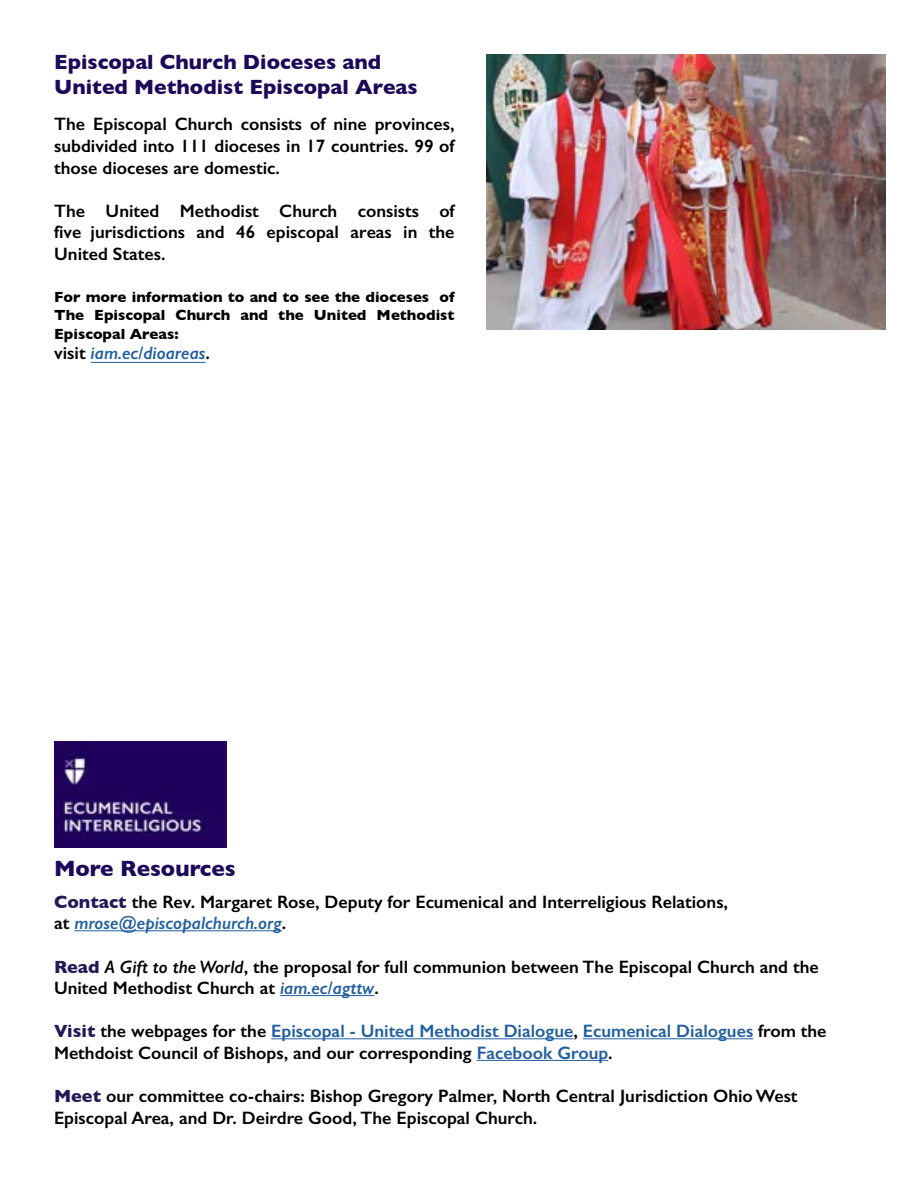
<style>
.page{position:relative;width:918px;height:1188px;background:#fff}
.page>*{position:absolute;margin:0;border:0;box-sizing:border-box;transform-origin:0 0}
.t1{font:700 22.5px "Gill Sans";color:#1c0959}
.t2{font:700 21px/25.2px "Gill Sans";color:#1c0959}
.t3{font:600 18px/21.6px "Gill Sans";color:#000}
.t4{font:italic 600 18px "Gill Sans";color:#215e9e}
.t5{font:700 15px/18.6px "Gill Sans";color:#000;text-align:justify}
.s1{font-style:normal;color:#000}
.s2{font-weight:700;color:#201b57}
.s3{font-style:italic;color:#215e9e}
.s4{font-style:italic}
.s5{color:#215e9e}
</style>
<div class="page">
<img style="left:54px;top:741px;width:173px;height:107px">
<hr style="left:91px;top:362px;width:115px;height:1px;background:#215e9e">
<hr style="left:74px;top:930px;width:208px;height:1px;background:#215e9e">
<hr style="left:280px;top:995px;width:94px;height:1px;background:#215e9e">
<hr style="left:271px;top:1038px;width:302px;height:1px;background:#215e9e">
<hr style="left:583px;top:1038px;width:170px;height:1px;background:#215e9e">
<hr style="left:477px;top:1060px;width:131px;height:1px;background:#215e9e">
<img style="left:486px;top:54px;width:400px;height:275px">
<p class="t2" style="left:54px;top:48px;width:365px">Episcopal Church Dioceses and<br>United Methodist Episcopal Areas</p>
<p class="t3" style="left:54px;top:113px;width:402px;text-align:justify">The Episcopal Church consists of nine provinces, subdivided into 111 dioceses in 17 countries. 99 of those dioceses are domestic.</p>
<p class="t3" style="left:54px;top:200px;width:402px;text-align:justify">The United Methodist Church consists of five jurisdictions and 46 episcopal areas in the United States.</p>
<p class="t5" style="left:54px;top:287px;width:402px">For more information to and to see the dioceses of The Episcopal Church and the United Methodist Episcopal Areas:</p>
<p class="t4" style="left:54px;top:342px;width:157px"><span class="s1">visit</span> iam.ec/dioareas<span class="s1">.</span></p>
<p class="t1" style="left:54px;top:851px;width:183px">More Resources</p>
<p class="t3" style="left:54px;top:891px;width:676px"><span class="s2">Contact</span> the Rev. Margaret Rose, Deputy for Ecumenical and Interreligious Relations, at <span class="s3">mrose@episcopalchurch.org</span>.</p>
<p class="t3" style="left:54px;top:956px;width:766px"><span class="s2">Read</span> <span class="s4">A Gift to the World</span>, the proposal for full communion between The Episcopal Church and the<br>United Methodist Church at <span class="s3">iam.ec/agttw</span>.</p>
<p class="t3" style="left:54px;top:1020px;width:774px"><span class="s2">Visit</span> the webpages for the <span class="s5">Episcopal - United Methodist Dialogue</span>, <span class="s5">Ecumenical Dialogues</span> from the<br>Methdoist Council of Bishops, and our corresponding <span class="s5">Facebook Group</span>.</p>
<p class="t3" style="left:54px;top:1085px;width:745px"><span class="s2">Meet</span> our committee co-chairs: Bishop Gregory Palmer, North Central Jurisdiction Ohio West<br>Episcopal Area, and Dr. Deirdre Good, The Episcopal Church.</p>
</div>
